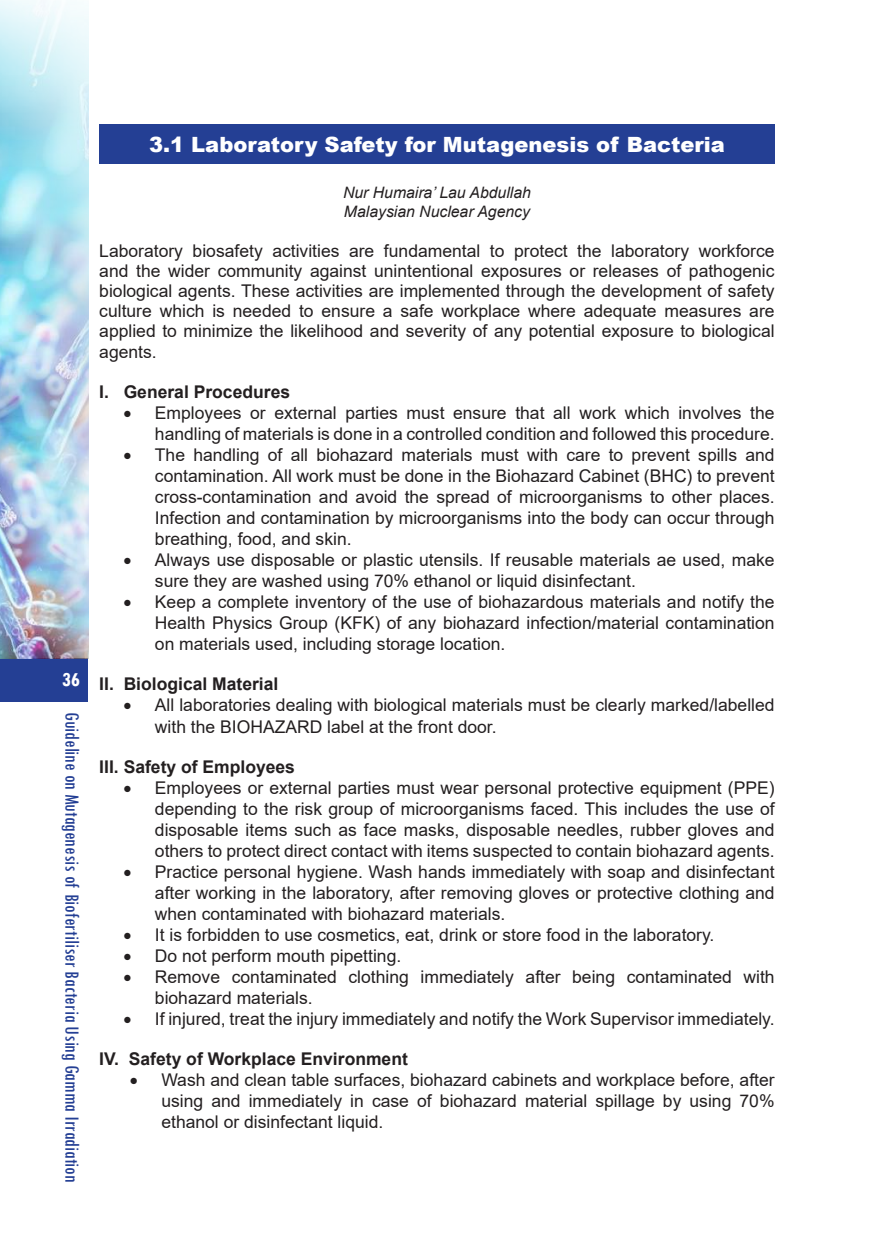
<style>
.page{position:relative;width:874px;height:1241px;background:#fff}
.page>*{position:absolute;margin:0;border:0;box-sizing:border-box;transform-origin:0 0}
.t1{font:condensed 21px "Tw Cen";color:#243f94}
.t2{font:900 21px "Arial";color:#fff}
.t3{font:700 condensed 21px "Tw Cen";color:#fff}
.t4{font:17.5px/21px "Arial";color:#231f20;text-align:justify}
.t5{font:700 17.5px "Arial";color:#231f20}
.t6{font:italic 15.75px/18px "Arial";color:#231f20}
</style>
<div class="page">
<div style="left:0;top:658px;width:88px;height:43px;background:#243f94"></div>
<img style="left:0;top:0;width:88px;height:658px">
<div style="left:99px;top:124px;width:675px;height:40px;background:#243f94"></div>
<p class="t3" style="left:62px;top:666px;width:20px">36</p>
<p class="t1" style="left:85px;top:711px;width:472px;rotate:90deg">Guideline on Mutagenesis of Biofertiliser Bacteria Using Gamma Irradiation</p>
<p class="t2" style="left:149px;top:129px;width:577px">3.1 Laboratory Safety for Mutagenesis of Bacteria</p>
<p class="t6" style="left:343px;top:184px;width:189px">Nur Humaira’ Lau Abdullah<br>Malaysian Nuclear Agency</p>
<p class="t4" style="left:99px;top:240px;width:676px;line-height:20.1px">Laboratory biosafety activities are fundamental to protect the laboratory workforce and the wider community against unintentional exposures or releases of pathogenic biological agents. These activities are implemented through the development of safety culture which is needed to ensure a safe workplace where adequate measures are applied to minimize the likelihood and severity of any potential exposure to biological agents.</p>
<p class="t5" style="left:99px;top:379px;width:192px">I. General Procedures</p>
<p class="t4" style="left:123px;top:402px;width:652px;text-align:right">• Employees or external parties must ensure that all work which involves the handling of materials is done in a controlled condition and followed this procedure.</p>
<p class="t4" style="left:155px;top:444px;width:621px;text-indent:-32px">• The handling of all biohazard materials must with care to prevent spills and contamination. All work must be done in the Biohazard Cabinet (BHC) to prevent cross-contamination and avoid the spread of microorganisms to other places.<br>Infection and contamination by microorganisms into the body can occur through breathing, food, and skin.</p>
<p class="t4" style="left:155px;top:549px;width:621px;text-indent:-32px">• Always use disposable or plastic utensils. If reusable materials ae used, make sure they are washed using 70% ethanol or liquid disinfectant.</p>
<p class="t4" style="left:155px;top:591px;width:621px;text-indent:-32px">• Keep a complete inventory of the use of biohazardous materials and notify the Health Physics Group (KFK) of any biohazard infection/material contamination on materials used, including storage location.</p>
<p class="t5" style="left:99px;top:671px;width:180px">II. Biological Material</p>
<p class="t4" style="left:155px;top:694px;width:621px;text-indent:-32px">• All laboratories dealing with biological materials must be clearly marked/labelled with the BIOHAZARD label at the front door.</p>
<p class="t5" style="left:99px;top:754px;width:197px">III. Safety of Employees</p>
<p class="t4" style="left:155px;top:777px;width:621px;text-indent:-32px">• Employees or external parties must wear personal protective equipment (PPE) depending to the risk group of microorganisms faced. This includes the use of disposable items such as face masks, disposable needles, rubber gloves and others to protect direct contact with items suspected to contain biohazard agents.</p>
<p class="t4" style="left:155px;top:861px;width:621px;text-indent:-32px">• Practice personal hygiene. Wash hands immediately with soap and disinfectant after working in the laboratory, after removing gloves or protective clothing and when contaminated with biohazard materials.</p>
<p class="t4" style="left:123px;top:924px;width:592px">• It is forbidden to use cosmetics, eat, drink or store food in the laboratory.</p>
<p class="t4" style="left:123px;top:945px;width:279px">• Do not perform mouth pipetting.</p>
<p class="t4" style="left:155px;top:966px;width:621px;text-indent:-32px">• Remove contaminated clothing immediately after being contaminated with biohazard materials.</p>
<p class="t4" style="left:123px;top:1008px;width:652px">• If injured, treat the injury immediately and notify the Work Supervisor immediately.</p>
<p class="t5" style="left:99px;top:1046px;width:310px">IV. Safety of Workplace Environment</p>
<p class="t4" style="left:161px;top:1069px;width:614px;text-indent:-32px">• Wash and clean table surfaces, biohazard cabinets and workplace before, after using and immediately in case of biohazard material spillage by using 70% ethanol or disinfectant liquid.</p>
</div>
